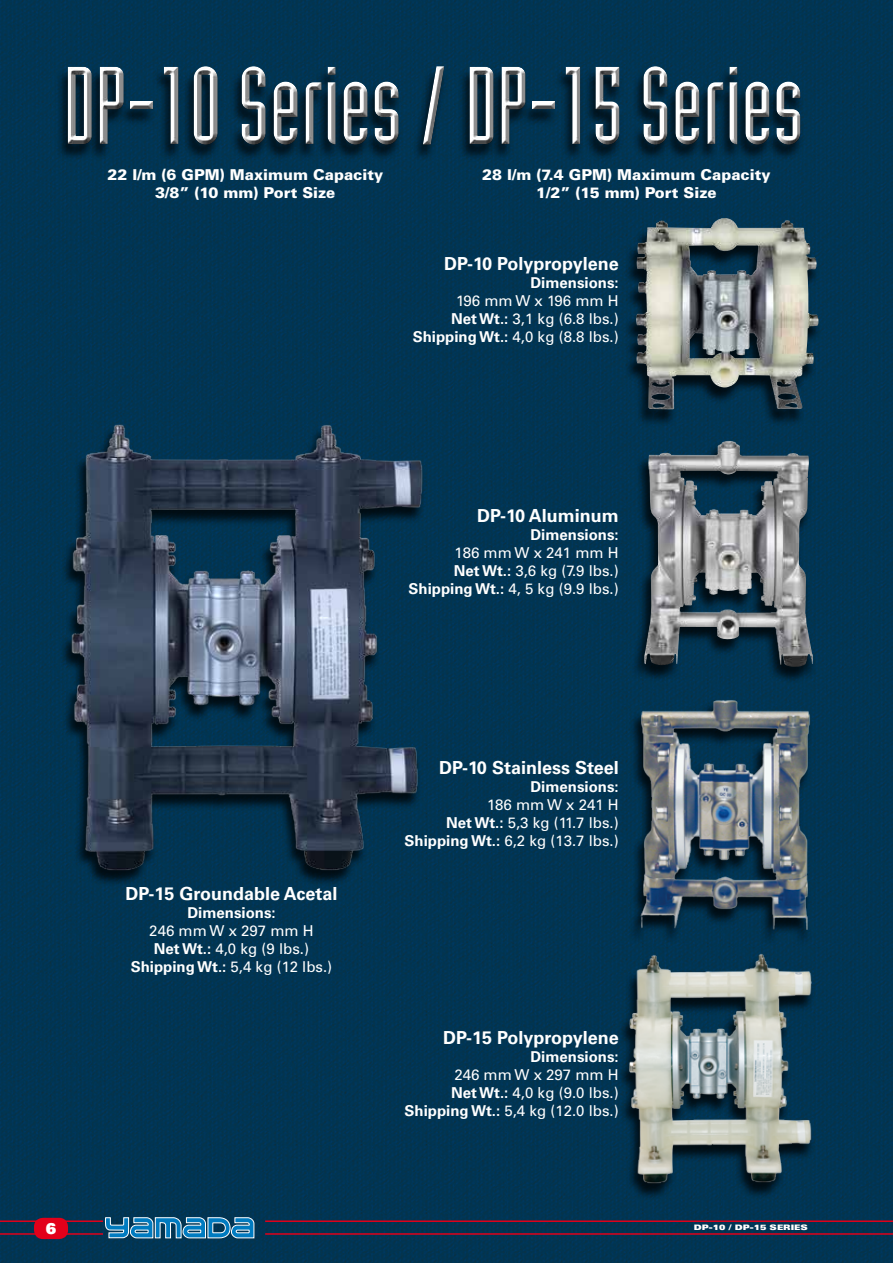
<style>
.page{position:relative;width:893px;height:1263px;background:#fff}
.page>*{position:absolute;margin:0;border:0;box-sizing:border-box;transform-origin:0 0}
.t1{font:108px "Industria LT Std Solid";color:#fff}
.t2{font:700 18px "Univers LT Std";color:#fff}
.t3{font:15px/18px "Univers LT Std";color:#fff;text-align:right}
.t4{font:900 15px/18px "Univers LT Std";color:#fff;text-align:center}
.t5{font:700 15px "Univers LT Std";color:#fff}
.t6{font:15px "Univers LT Std X Black";color:#fff}
.t7{font:7.5px "Univers LT Std X Black Ex";color:#fff}
.s1{font-weight:700}
</style>
<div class="page">
<img style="left:0;top:0;width:893px;height:1263px">
<hr style="left:0;top:1220px;width:103px;height:2px;background:#e2001a">
<hr style="left:0;top:1233px;width:103px;height:2px;background:#e2001a">
<div style="left:34px;top:1218px;width:34px;height:21px;background:#e2001a;border-radius:9px"></div>
<hr style="left:265px;top:1220px;width:628px;height:2px;background:#e2001a">
<hr style="left:265px;top:1233px;width:628px;height:2px;background:#e2001a">
<svg style="left:104px;top:1217px;width:151px;height:22px"></svg>
<div style="left:632px;top:442px;width:184px;height:242px;background:#000;opacity:.75"></div>
<img style="left:644px;top:441px;width:169px;height:228px">
<div style="left:624px;top:219px;width:198px;height:208px;background:#000;opacity:.75"></div>
<img style="left:635px;top:217px;width:184px;height:192px">
<div style="left:618px;top:956px;width:197px;height:244px;background:#000;opacity:.75"></div>
<img style="left:619px;top:948px;width:200px;height:242px">
<div style="left:629px;top:701px;width:184px;height:245px;background:#000;opacity:.75"></div>
<img style="left:630px;top:690px;width:189px;height:239px">
<div style="left:59px;top:427px;width:366px;height:459px;background:#000;opacity:.75"></div>
<img style="left:65px;top:419px;width:362px;height:458px">
<div style="left:55px;top:67px;width:749px;height:95px;background:#000;opacity:.75"></div>
<div style="left:60px;top:59px;width:748px;height:88px;background:#013553"></div>
<svg style="left:60px;top:62px;width:748px;height:90px"></svg>
<h1 class="t1" style="left:64px;top:47px;width:741px">DP-10 Series / DP-15 Series</h1>
<p class="t4" style="left:107px;top:165px;width:277px">22 l/m (6 GPM) Maximum Capacity<br>3/8” (10 mm) Port Size</p>
<p class="t4" style="left:482px;top:165px;width:290px">28 l/m (7.4 GPM) Maximum Capacity<br>1/2” (15 mm) Port Size</p>
<p class="t2" style="left:444px;top:253px;width:176px">DP-10 Polypropylene</p>
<p class="t5" style="left:530px;top:274px;width:90px">Dimensions:</p>
<p class="t3" style="left:413px;top:292px;width:207px">196 mm W x 196 mm H<br><span class="s1">Net Wt.:</span> 3,1 kg (6.8 lbs.)<br><span class="s1">Shipping Wt.:</span> 4,0 kg (8.8 lbs.)</p>
<p class="t6" style="left:46px;top:1218px;width:12px">6</p>
<p class="t2" style="left:126px;top:883px;width:213px">DP-15 Groundable Acetal</p>
<p class="t5" style="left:187px;top:904px;width:90px">Dimensions:</p>
<p class="t3" style="left:131px;top:922px;width:203px;text-align:center">246 mm W x 297 mm H<br><span class="s1">Net Wt.:</span> 4,0 kg (9 lbs.)<br><span class="s1">Shipping Wt.:</span> 5,4 kg (12 lbs.)</p>
<p class="t2" style="left:477px;top:505px;width:143px">DP-10 Aluminum</p>
<p class="t5" style="left:530px;top:526px;width:90px">Dimensions:</p>
<p class="t3" style="left:409px;top:544px;width:212px">186 mm W x 241 mm H<br><span class="s1">Net Wt.:</span> 3,6 kg (7.9 lbs.)<br><span class="s1">Shipping Wt.:</span> 4, 5 kg (9.9 lbs.)</p>
<p class="t2" style="left:439px;top:757px;width:181px">DP-10 Stainless Steel</p>
<p class="t5" style="left:530px;top:778px;width:90px">Dimensions:</p>
<p class="t3" style="left:405px;top:796px;width:216px">186 mm W x 241 H<br><span class="s1">Net Wt.:</span> 5,3 kg (11.7 lbs.)<br><span class="s1">Shipping Wt.:</span> 6,2 kg (13.7 lbs.)</p>
<p class="t2" style="left:443px;top:1027px;width:177px">DP-15 Polypropylene</p>
<p class="t5" style="left:530px;top:1048px;width:90px">Dimensions:</p>
<p class="t3" style="left:405px;top:1066px;width:216px">246 mm W x 297 mm H<br><span class="s1">Net Wt.:</span> 4,0 kg (9.0 lbs.)<br><span class="s1">Shipping Wt.:</span> 5,4 kg (12.0 lbs.)</p>
<p class="t7" style="left:694px;top:1223px;width:116px">DP-10 / DP-15 SERIES</p>
</div>
